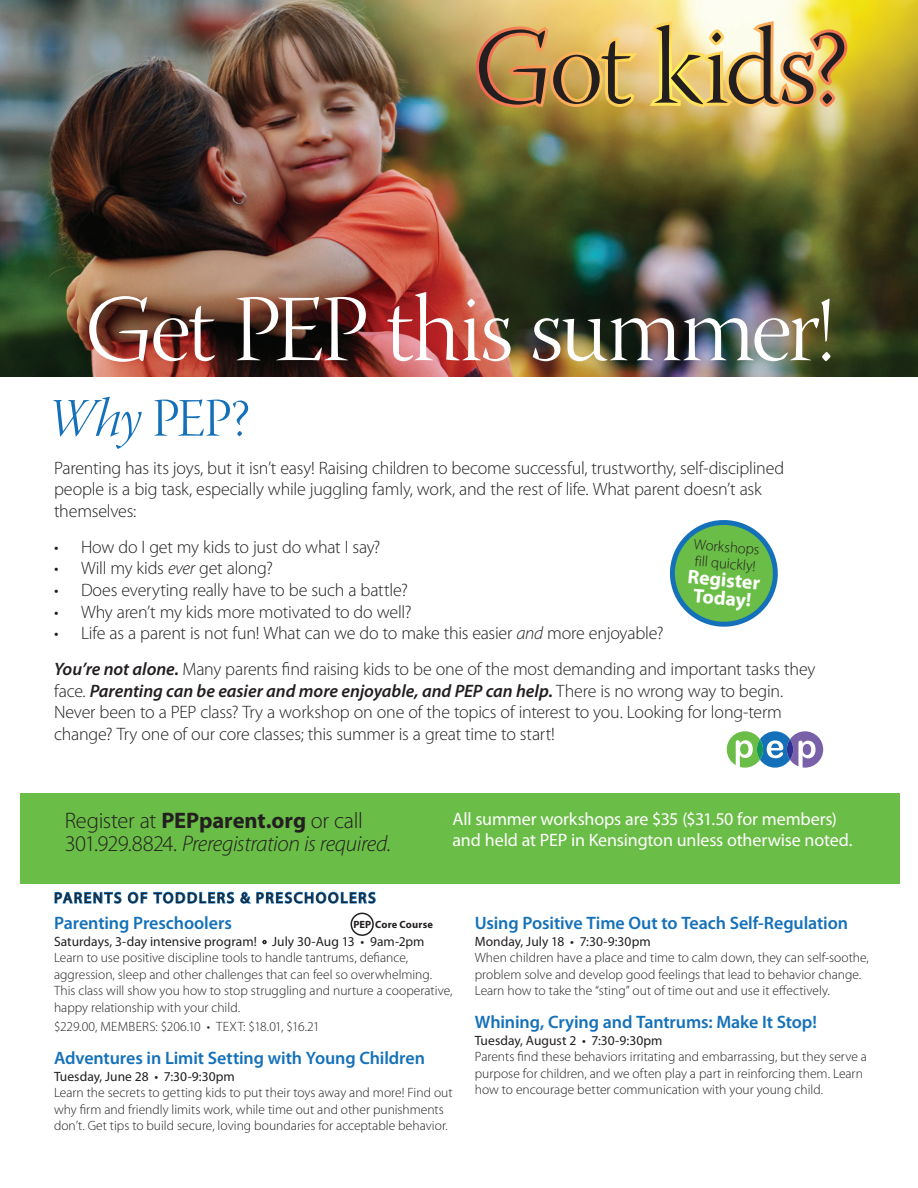
<style>
.page{position:relative;width:918px;height:1188px;background:#fff}
.page>*{position:absolute;margin:0;border:0;box-sizing:border-box;transform-origin:0 0}
.t1{font:108px "Warnock Pro Light Disp";letter-spacing:-.015em;color:#231f20}
.t2{font:94.5px "Warnock Pro Light Disp";letter-spacing:-.025em;color:#fff}
.course_description{font:54px "Warnock Pro Light Disp";color:#1471b9}
.course_description-2{font:300 22.5px/22.5px "Myriad Pro";letter-spacing:-.015em;color:#231f20}
.t3{font:700 19.8px "Myriad Pro";color:#fff}
.course_description-3{font:300 18px/21.6px "Myriad Pro";letter-spacing:-.015em;color:#231f20}
.Course_title{font:600 18px "Myriad Pro";letter-spacing:-.005em;color:#1471b9}
.date_time{font:18px "Myriad Pro";letter-spacing:-.01em;color:#fff}
.date_time-2{font:15px "Myriad Pro";letter-spacing:.125em;color:#231f20}
.t4{font:300 14.85px "Myriad Pro";color:#231f20}
.text{font:300 13.5px/16.5px "Myriad Pro";color:#231f20}
.text-2{font:13.5px "Myriad Pro";color:#231f20}
.Fee{font:300 13.5px "Myriad Pro";letter-spacing:.015em;color:#231f20}
.t5{font:700 10.5px "Myriad Pro";letter-spacing:.015em;color:#231f20}
.s1{font-family:"Warnock Pro Light It Disp"}
.s2{font-style:italic}
.s3{font-weight:600;font-style:italic}
.s4{font-weight:700}
</style>
<div class="page">
<div style="left:21px;top:793px;width:879px;height:90px;background:#6abd46"></div>
<svg style="left:262px;top:940px;width:5px;height:4px"></svg>
<img style="left:0;top:0;width:918px;height:376px">
<img style="left:473px;top:18px;width:377px;height:94px">
<svg style="left:54px;top:883px;width:323px;height:21px"></svg>
<svg style="left:727px;top:731px;width:96px;height:37px"></svg>
<svg style="left:757px;top:739px;width:6px;height:21px"></svg>
<svg style="left:670px;top:520px;width:108px;height:107px"></svg>
<div style="left:351px;top:913px;width:23px;height:23px;border:2px solid #231f20;border-radius:50%"></div>
<p class="t1" style="left:475px;top:9px;width:374px">Got kids?</p>
<p class="t2" style="left:86px;top:278px;width:751px">Get PEP this summer!</p>
<p class="course_description" style="left:46px;top:389px;width:205px"><span class="s1">Why</span> PEP?</p>
<p class="course_description-3" style="left:54px;top:457px;width:732px">Parenting has its joys, but it isn’t easy! Raising children to become successful, trustworthy, self-disciplined people is a big task, especially while juggling famly, work, and the rest of life. What parent doesn’t ask themselves:</p>
<p class="course_description-3" style="left:54px;top:536px;width:328px">• How do I get my kids to just do what I say?</p>
<p class="course_description-3" style="left:54px;top:558px;width:220px">• Will my kids <span class="s2">ever</span> get along?</p>
<p class="course_description-3" style="left:54px;top:579px;width:355px">• Does everyting really have to be such a battle?</p>
<p class="course_description-3" style="left:54px;top:601px;width:359px">• Why aren’t my kids more motivated to do well?</p>
<p class="course_description-3" style="left:54px;top:623px;width:611px">• Life as a parent is not fun! What can we do to make this easier <span class="s2">and</span> more enjoyable?</p>
<p class="course_description-3" style="left:54px;top:659px;width:763px"><span class="s3">You’re not alone.</span> Many parents find raising kids to be one of the most demanding and important tasks they face. <span class="s3">Parenting can be easier and more enjoyable, and PEP can help.</span> There is no wrong way to begin.<br>Never been to a PEP class? Try a workshop on one of the topics of interest to you. Looking for long-term change? Try one of our core classes; this summer is a great time to start!</p>
<p class="t4" style="left:695px;top:536px;width:67px;rotate:5deg">Workshops</p>
<p class="t4" style="left:696px;top:553px;width:63px;rotate:5deg">fill quickly!</p>
<p class="t3" style="left:689px;top:564px;width:74px;rotate:5deg">Register</p>
<p class="t3" style="left:694px;top:582px;width:60px;rotate:5deg">Today!</p>
<p class="course_description-2" style="left:65px;top:810px;width:328px">Register at <span class="s4">PEPparent.org</span> or call<br>301.929.8824. <span class="s2">Preregistration is required.</span></p>
<p class="date_time-2" style="left:54px;top:889px;width:323px">PARENTS OF TODDLERS &amp; PRESCHOOLERS</p>
<p class="date_time" style="left:453px;top:807px;width:386px">All summer workshops are $35 ($31.50 for members)</p>
<p class="date_time" style="left:453px;top:829px;width:402px">and held at PEP in Kensington unless otherwise noted.</p>
<p class="Course_title" style="left:54px;top:912px;width:180px">Parenting Preschoolers</p>
<p class="text-2" style="left:54px;top:933px;width:372px">Saturdays, 3-day intensive program! July 30-Aug 13 • 9am-2pm</p>
<p class="text" style="left:54px;top:950px;width:400px">Learn to use positive discipline tools to handle tantrums, defiance, aggression, sleep and other challenges that can feel so overwhelming.<br>This class will show you how to stop struggling and nurture a cooperative, happy relationship with your child.</p>
<p class="Fee" style="left:54px;top:1019px;width:267px">$229.00, MEMBERS: $206.10 • TEXT: $18.01, $16.21</p>
<p class="Course_title" style="left:54px;top:1047px;width:373px">Adventures in Limit Setting with Young Children</p>
<p class="text-2" style="left:54px;top:1068px;width:182px">Tuesday, June 28 • 7:30-9:30pm</p>
<p class="text" style="left:54px;top:1085px;width:400px">Learn the secrets to getting kids to put their toys away and more! Find out why firm and friendly limits work, while time out and other punishments don’t. Get tips to build secure, loving boundaries for acceptable behavior.</p>
<p class="t5" style="left:353px;top:917px;width:81px">PEP Core Course</p>
<p class="Course_title" style="left:475px;top:912px;width:375px">Using Positive Time Out to Teach Self-Regulation</p>
<p class="text-2" style="left:475px;top:933px;width:177px">Monday, July 18 • 7:30-9:30pm</p>
<p class="text" style="left:475px;top:950px;width:396px">When children have a place and time to calm down, they can self-soothe, problem solve and develop good feelings that lead to behavior change.<br>Learn how to take the “sting” out of time out and use it effectively.</p>
<p class="Course_title" style="left:475px;top:1011px;width:344px">Whining, Crying and Tantrums: Make It Stop!</p>
<p class="text-2" style="left:475px;top:1032px;width:189px">Tuesday, August 2 • 7:30-9:30pm</p>
<p class="text" style="left:475px;top:1049px;width:394px">Parents find these behaviors irritating and embarrassing, but they serve a purpose for children, and we often play a part in reinforcing them. Learn how to encourage better communication with your young child.</p>
</div>
